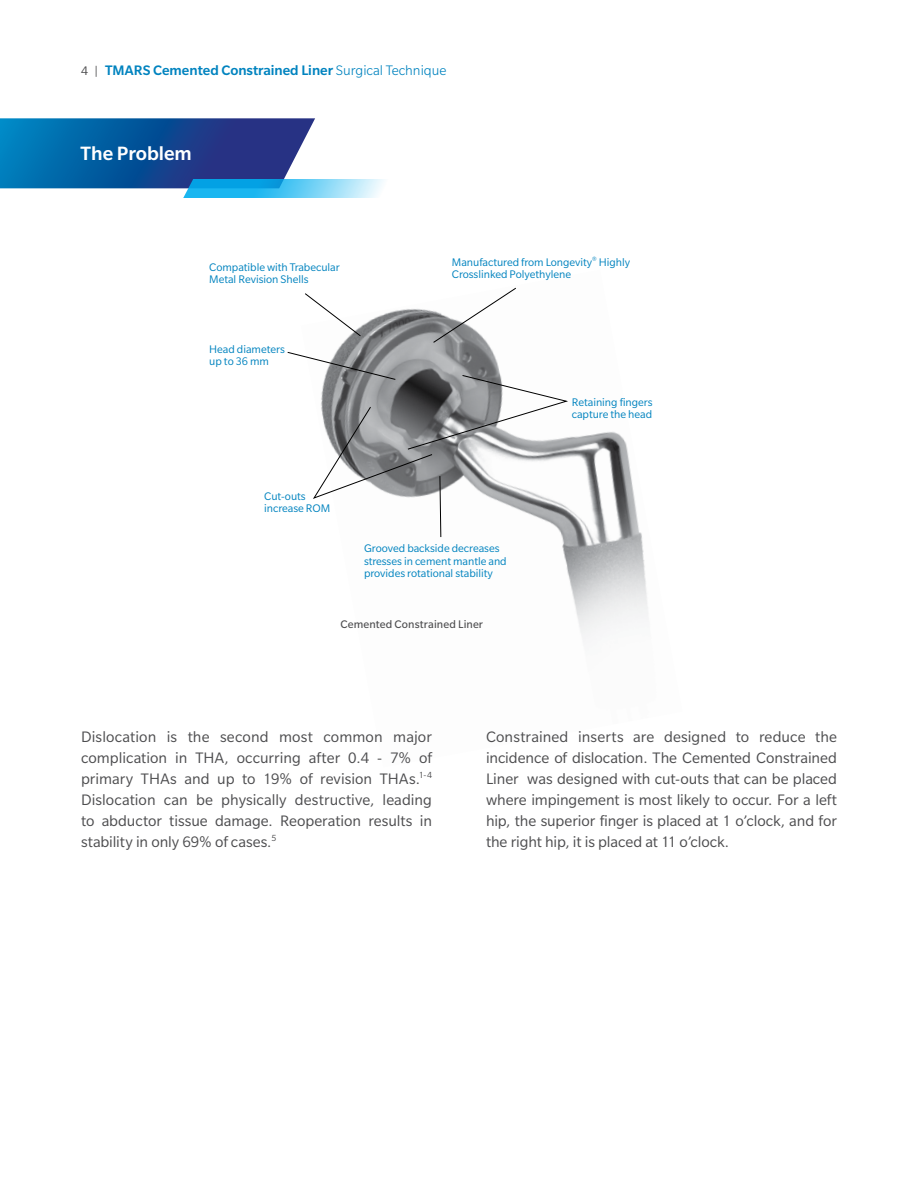
<style>
.page{position:relative;width:918px;height:1188px;background:#fff}
.page>*{position:absolute;margin:0;border:0;box-sizing:border-box;transform-origin:0 0}
.t1{font:500 21px "Slate Pro";color:#fff}
.t2{font:16.5px/21px "Slate Pro";letter-spacing:-.005em;color:#4d4d4f;text-align:justify}
.t3{font:500 15px "Slate Pro";color:#0083bf}
.t4{font:12px/12.1px "Slate Pro";color:#0083bf}
.t5{font:12px "Slate Pro";letter-spacing:.01em;color:#4d4d4f}
.s1{font-weight:400;font-size:13.5px;color:#4d4d4f}
.s2{font-weight:300}
</style>
<div class="page">
<img style="left:336px;top:309px;width:312px;height:330px">
<svg style="left:433px;top:287px;width:84px;height:56px"></svg>
<svg style="left:305px;top:293px;width:56px;height:44px"></svg>
<svg style="left:287px;top:352px;width:282px;height:186px"></svg>
<svg style="left:0;top:118px;width:384px;height:80px"></svg>
<p class="t3" style="left:81px;top:62px;width:367px"><span class="s1">4 |</span> TMARS Cemented Constrained Liner <span class="s2">Surgical Technique</span></p>
<p class="t1" style="left:81px;top:142px;width:113px">The Problem</p>
<p class="t4" style="left:209px;top:261px;width:132px">Compatible with Trabecular<br>Metal Revision Shells</p>
<p class="t4" style="left:209px;top:343px;width:77px">Head diameters up to 36 mm</p>
<p class="t4" style="left:452px;top:256px;width:180px">Manufactured from Longevity<sup>®</sup> Highly<br>Crosslinked Polyethylene</p>
<p class="t4" style="left:572px;top:396px;width:82px">Retaining fingers capture the head</p>
<p class="t4" style="left:264px;top:490px;width:68px">Cut-outs increase ROM</p>
<p class="t4" style="left:364px;top:542px;width:144px">Grooved backside decreases stresses in cement mantle and provides rotational stability</p>
<p class="t5" style="left:340px;top:618px;width:144px">Cemented Constrained Liner</p>
<p class="t2" style="left:81px;top:726px;width:353px">Dislocation is the second most common major complication in THA, occurring after 0.4 - 7% of primary THAs and up to 19% of revision THAs.<sup>1-4<br></sup>Dislocation can be physically destructive, leading to abductor tissue damage. Reoperation results in stability in only 69% of cases.<sup>5</sup></p>
<p class="t2" style="left:486px;top:726px;width:353px">Constrained inserts are designed to reduce the incidence of dislocation. The Cemented Constrained Liner was designed with cut-outs that can be placed where impingement is most likely to occur. For a left hip, the superior finger is placed at 1 o’clock, and for the right hip, it is placed at 11 o’clock.</p>
</div>
